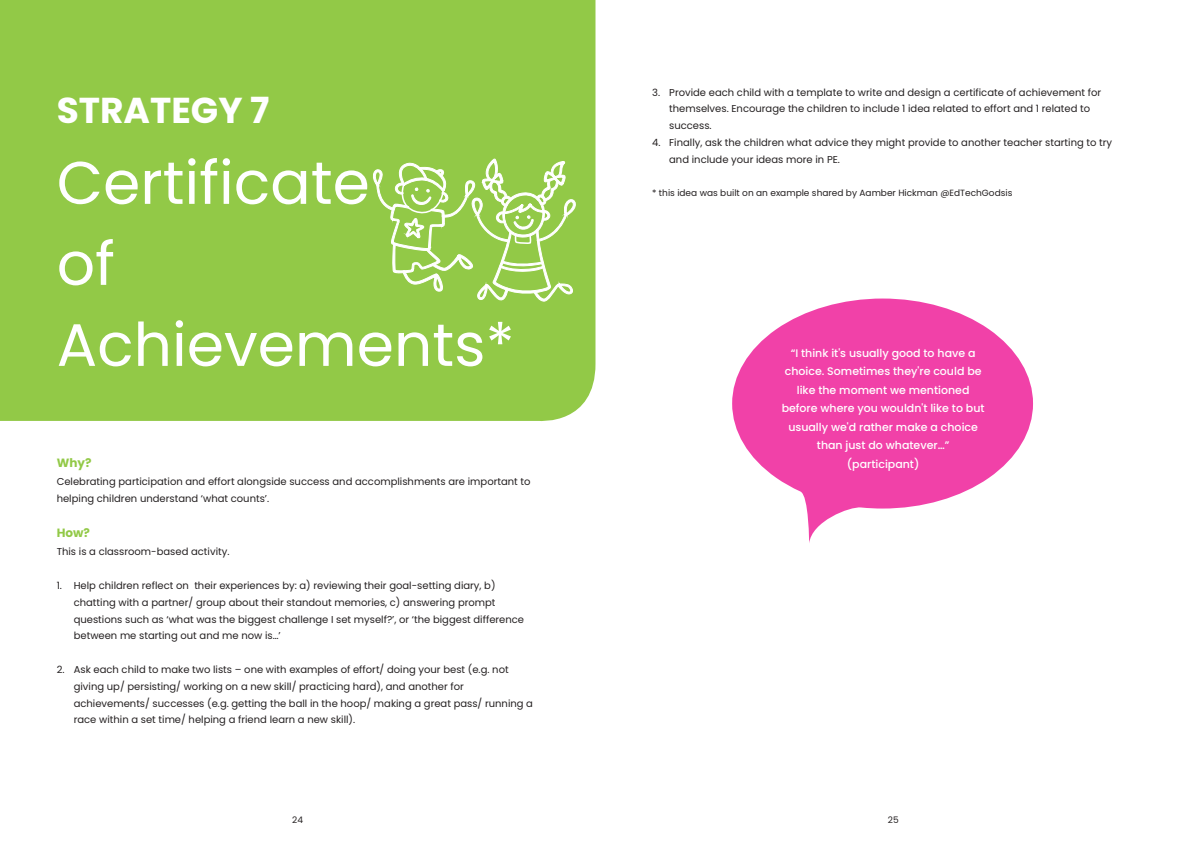
<style>
.page{position:relative;width:1191px;height:842px;background:#fff}
.page>*{position:absolute;margin:0;border:0;box-sizing:border-box;transform-origin:0 0}
.t1{font:60px/81px "Poppins";color:#fff}
.t2{font:700 36px "Poppins";color:#fff}
.t3{font:700 12px "Poppins";color:#92c947}
.t4{font:500 11px/18.5px "Poppins";color:#fff;text-align:center}
.t5{font:10px/16.8px "Poppins";color:#231f20}
.t6{font:9px "Poppins";color:#231f20}
</style>
<div class="page">
<div style="left:0;top:0;width:595px;height:421px;background:#92c947"></div>
<svg style="left:372px;top:159px;width:204px;height:143px;background:#a5d267"></svg>
<svg style="left:732px;top:298px;width:301px;height:245px;fill:#f141a8"></svg>
<h2 class="t2" style="left:57px;top:89px;width:214px">STRATEGY 7</h2>
<h1 class="t1" style="left:57px;top:143px;width:459px">Certificate<br>of<br>Achievements*</h1>
<p class="t3" style="left:57px;top:455px;width:36px">Why?</p>
<p class="t5" style="left:57px;top:473px;width:475px">Celebrating participation and effort alongside success and accomplishments are important to helping children understand ‘what counts’.</p>
<p class="t3" style="left:57px;top:526px;width:35px">How?</p>
<p class="t5" style="left:57px;top:543px;width:174px">This is a classroom-based activity.</p>
<p class="t5" style="left:74px;top:577px;width:452px;text-indent:-17px">1. Help children reflect on their experiences by: a) reviewing their goal-setting diary, b) chatting with a partner/ group about their standout memories, c) answering prompt questions such as ‘what was the biggest challenge I set myself?’, or ‘the biggest difference between me starting out and me now is…’</p>
<p class="t5" style="left:74px;top:661px;width:461px;text-indent:-17px">2. Ask each child to make two lists – one with examples of effort/ doing your best (e.g. not giving up/ persisting/ working on a new skill/ practicing hard), and another for achievements/ successes (e.g. getting the ball in the hoop/ making a great pass/ running a race within a set time/ helping a friend learn a new skill).</p>
<p class="t6" style="left:292px;top:815px;width:12px">24</p>
<p class="t5" style="left:669px;top:84px;width:433px;text-indent:-17px">3. Provide each child with a template to write and design a certificate of achievement for themselves. Encourage the children to include 1 idea related to effort and 1 related to success.</p>
<p class="t5" style="left:669px;top:134px;width:444px;text-indent:-17px">4. Finally, ask the children what advice they might provide to another teacher starting to try and include your ideas more in PE.</p>
<p class="t6" style="left:652px;top:188px;width:362px">* this idea was built on an example shared by Aamber Hickman @EdTechGodsis</p>
<p class="t4" style="left:781px;top:344px;width:204px">“I think it's usually good to have a choice. Sometimes they're could be like the moment we mentioned before where you wouldn't like to but usually we'd rather make a choice than just do whatever…” (participant)</p>
<p class="t6" style="left:887px;top:815px;width:12px">25</p>
</div>
